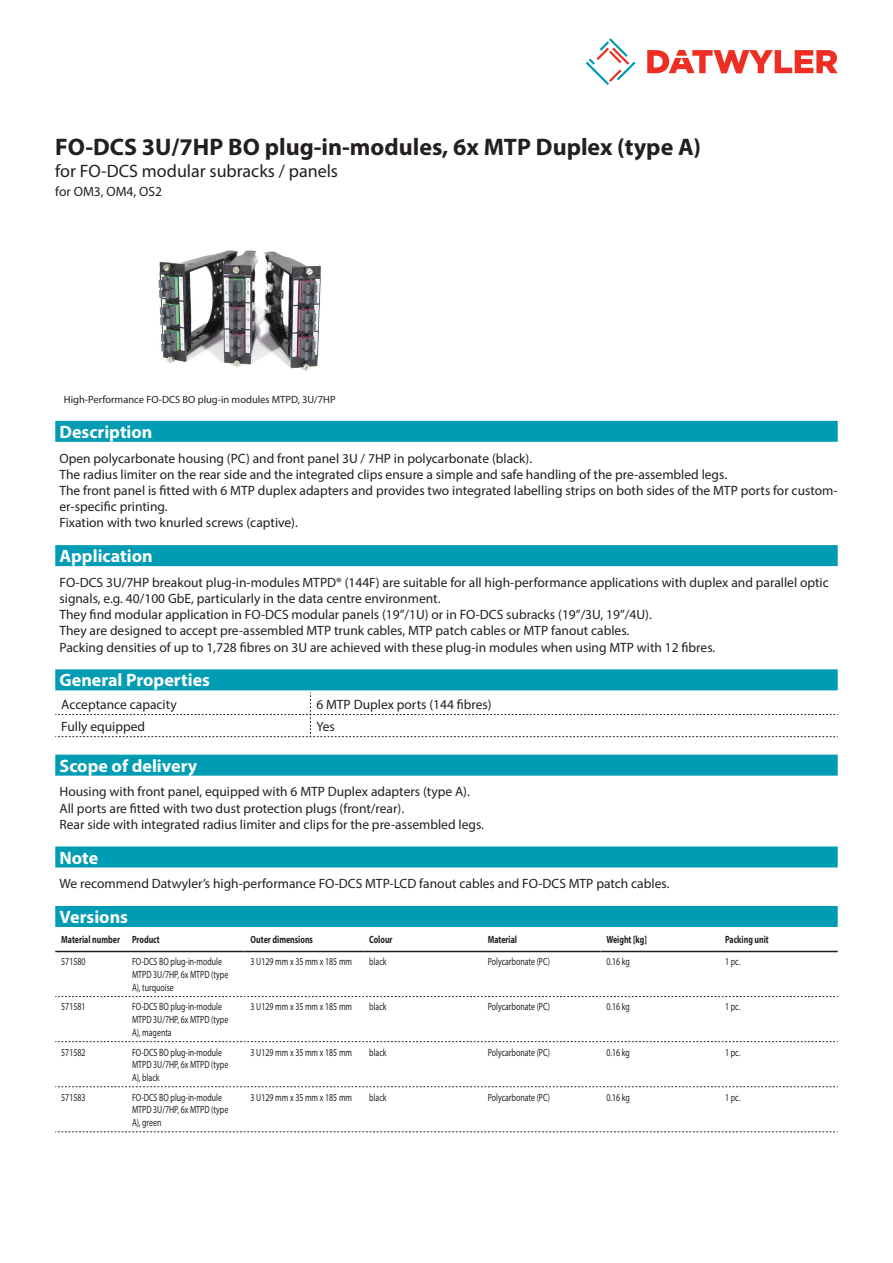
<style>
.page{position:relative;width:893px;height:1263px;background:#fff}
.page>*{position:absolute;margin:0;border:0;box-sizing:border-box;transform-origin:0 0}
.Product_Head{font:700 24px "Myriad Pro";color:#231f20}
.Standard_Head_Proper{font:700 18px "Myriad Pro";color:#fff}
.SubHead{font:18px "Myriad Pro";color:#231f20}
.Standard_text{font:13.5px/16.2px "Myriad Pro";color:#231f20}
.myriad_light_propert{font:13.5px "Myriad Pro";color:#231f20}
.myriadlight{font:10.5px/12.6px "Myriad Pro";color:#231f20;scale:.75 1}
.myriadbold{font:700 10.5px "Myriad Pro";color:#231f20;scale:.75 1}
.imagetext{font:10.5px "Myriad Pro";color:#231f20}
</style>
<div class="page">
<svg style="left:586px;top:38px;width:49px;height:47px"></svg>
<svg style="left:647px;top:50px;width:191px;height:23px"></svg>
<div style="left:55px;top:846px;width:783px;height:21px;background:#009cb3"></div>
<img style="left:158px;top:250px;width:163px;height:121px">
<div style="left:55px;top:906px;width:783px;height:21px;background:#009cb3"></div>
<hr style="left:55px;top:951px;width:71px;height:1px;background:#231f20">
<hr style="left:126px;top:951px;width:119px;height:1px;background:#231f20">
<hr style="left:245px;top:951px;width:118px;height:1px;background:#231f20">
<hr style="left:363px;top:951px;width:119px;height:1px;background:#231f20">
<hr style="left:482px;top:951px;width:118px;height:1px;background:#231f20">
<hr style="left:600px;top:951px;width:119px;height:1px;background:#231f20">
<hr style="left:719px;top:951px;width:119px;height:1px;background:#231f20">
<svg style="left:55px;top:996px;width:783px;height:1px"></svg>
<svg style="left:55px;top:1041px;width:783px;height:1px"></svg>
<svg style="left:55px;top:1086px;width:783px;height:1px"></svg>
<svg style="left:55px;top:1131px;width:783px;height:1px"></svg>
<div style="left:55px;top:421px;width:783px;height:21px;background:#009cb3"></div>
<div style="left:55px;top:755px;width:783px;height:21px;background:#009cb3"></div>
<div style="left:55px;top:545px;width:783px;height:21px;background:#009cb3"></div>
<div style="left:55px;top:669px;width:783px;height:21px;background:#009cb3"></div>
<svg style="left:55px;top:692px;width:783px;height:45px"></svg>
<p class="Product_Head" style="left:55px;top:131px;width:647px">FO-DCS 3U/7HP BO plug-in-modules, 6x MTP Duplex (type A)</p>
<p class="SubHead" style="left:55px;top:160px;width:284px">for FO-DCS modular subracks / panels</p>
<p class="Standard_text" style="left:55px;top:183px;width:108px">for OM3, OM4, OS2</p>
<p class="imagetext" style="left:64px;top:393px;width:273px">High-Performance FO-DCS BO plug-in modules MTPD, 3U/7HP</p>
<p class="Standard_Head_Proper" style="left:60px;top:420px;width:94px">Description</p>
<p class="Standard_text" style="left:60px;top:450px;width:780px">Open polycarbonate housing (PC) and front panel 3U / 7HP in polycarbonate (black).<br>The radius limiter on the rear side and the integrated clips ensure a simple and safe handling of the pre-assembled legs.<br>The front panel is fitted with 6 MTP duplex adapters and provides two integrated labelling strips on both sides of the MTP ports for custom&shy;er-specific printing.<br>Fixation with two knurled screws (captive).</p>
<p class="Standard_Head_Proper" style="left:60px;top:544px;width:95px">Application</p>
<p class="Standard_text" style="left:60px;top:574px;width:771px">FO-DCS 3U/7HP breakout plug-in-modules MTPD® (144F) are suitable for all high-performance applications with duplex and parallel optic signals, e.g. 40/100 GbE, particularly in the data centre environment.<br>They find modular application in FO-DCS modular panels (19”/1U) or in FO-DCS subracks (19”/3U, 19”/4U).<br>They are designed to accept pre-assembled MTP trunk cables, MTP patch cables or MTP fanout cables.<br>Packing densities of up to 1,728 fibres on 3U are achieved with these plug-in modules when using MTP with 12 fibres.</p>
<p class="Standard_Head_Proper" style="left:60px;top:669px;width:152px">General Properties</p>
<p class="myriad_light_propert" style="left:61px;top:696px;width:117px">Acceptance capacity</p>
<p class="myriad_light_propert" style="left:316px;top:696px;width:177px">6 MTP Duplex ports (144 fibres)</p>
<p class="myriad_light_propert" style="left:61px;top:718px;width:85px">Fully equipped</p>
<p class="myriad_light_propert" style="left:316px;top:718px;width:20px">Yes</p>
<p class="Standard_Head_Proper" style="left:60px;top:754px;width:139px">Scope of delivery</p>
<p class="Standard_text" style="left:60px;top:783px;width:426px">Housing with front panel, equipped with 6 MTP Duplex adapters (type A).<br>All ports are fitted with two dust protection plugs (front/rear).<br>Rear side with integrated radius limiter and clips for the pre-assembled legs.</p>
<p class="Standard_Head_Proper" style="left:60px;top:846px;width:40px">Note</p>
<p class="Standard_text" style="left:60px;top:875px;width:611px">We recommend Datwyler’s high-performance FO-DCS MTP-LCD fanout cables and FO-DCS MTP patch cables.</p>
<p class="Standard_Head_Proper" style="left:60px;top:905px;width:70px">Versions</p>
<p class="myriadbold" style="left:61px;top:932px;width:80px">Material number</p>
<p class="myriadbold" style="left:132px;top:932px;width:39px">Product</p>
<p class="myriadbold" style="left:251px;top:932px;width:85px">Outer dimensions</p>
<p class="myriadbold" style="left:369px;top:932px;width:33px">Colour</p>
<p class="myriadbold" style="left:488px;top:932px;width:41px">Material</p>
<p class="myriadbold" style="left:606px;top:932px;width:55px">Weight [kg]</p>
<p class="myriadbold" style="left:725px;top:932px;width:60px">Packing unit</p>
<p class="myriadlight" style="left:61px;top:955px;width:34px">571580</p>
<p class="myriadlight" style="left:132px;top:955px;width:130px">FO-DCS BO plug-in-module<br>MTPD 3U/7HP, 6x MTPD (type<br>A), turquoise</p>
<p class="myriadlight" style="left:251px;top:955px;width:137px">3 U129 mm x 35 mm x 185 mm</p>
<p class="myriadlight" style="left:369px;top:955px;width:25px">black</p>
<p class="myriadlight" style="left:488px;top:955px;width:84px">Polycarbonate (PC)</p>
<p class="myriadlight" style="left:606px;top:955px;width:33px">0.16 kg</p>
<p class="myriadlight" style="left:725px;top:955px;width:22px">1 pc.</p>
<p class="myriadlight" style="left:61px;top:1000px;width:34px">571581</p>
<p class="myriadlight" style="left:132px;top:1000px;width:130px">FO-DCS BO plug-in-module<br>MTPD 3U/7HP, 6x MTPD (type<br>A), magenta</p>
<p class="myriadlight" style="left:251px;top:1000px;width:137px">3 U129 mm x 35 mm x 185 mm</p>
<p class="myriadlight" style="left:369px;top:1000px;width:25px">black</p>
<p class="myriadlight" style="left:488px;top:1000px;width:84px">Polycarbonate (PC)</p>
<p class="myriadlight" style="left:606px;top:1000px;width:33px">0.16 kg</p>
<p class="myriadlight" style="left:725px;top:1000px;width:22px">1 pc.</p>
<p class="myriadlight" style="left:61px;top:1045px;width:34px">571582</p>
<p class="myriadlight" style="left:132px;top:1045px;width:130px">FO-DCS BO plug-in-module<br>MTPD 3U/7HP, 6x MTPD (type<br>A), black</p>
<p class="myriadlight" style="left:251px;top:1045px;width:137px">3 U129 mm x 35 mm x 185 mm</p>
<p class="myriadlight" style="left:369px;top:1045px;width:25px">black</p>
<p class="myriadlight" style="left:488px;top:1045px;width:84px">Polycarbonate (PC)</p>
<p class="myriadlight" style="left:606px;top:1045px;width:33px">0.16 kg</p>
<p class="myriadlight" style="left:725px;top:1045px;width:22px">1 pc.</p>
<p class="myriadlight" style="left:61px;top:1090px;width:34px">571583</p>
<p class="myriadlight" style="left:132px;top:1090px;width:130px">FO-DCS BO plug-in-module<br>MTPD 3U/7HP, 6x MTPD (type<br>A), green</p>
<p class="myriadlight" style="left:251px;top:1090px;width:137px">3 U129 mm x 35 mm x 185 mm</p>
<p class="myriadlight" style="left:369px;top:1090px;width:25px">black</p>
<p class="myriadlight" style="left:488px;top:1090px;width:84px">Polycarbonate (PC)</p>
<p class="myriadlight" style="left:606px;top:1090px;width:33px">0.16 kg</p>
<p class="myriadlight" style="left:725px;top:1090px;width:22px">1 pc.</p>
</div>
